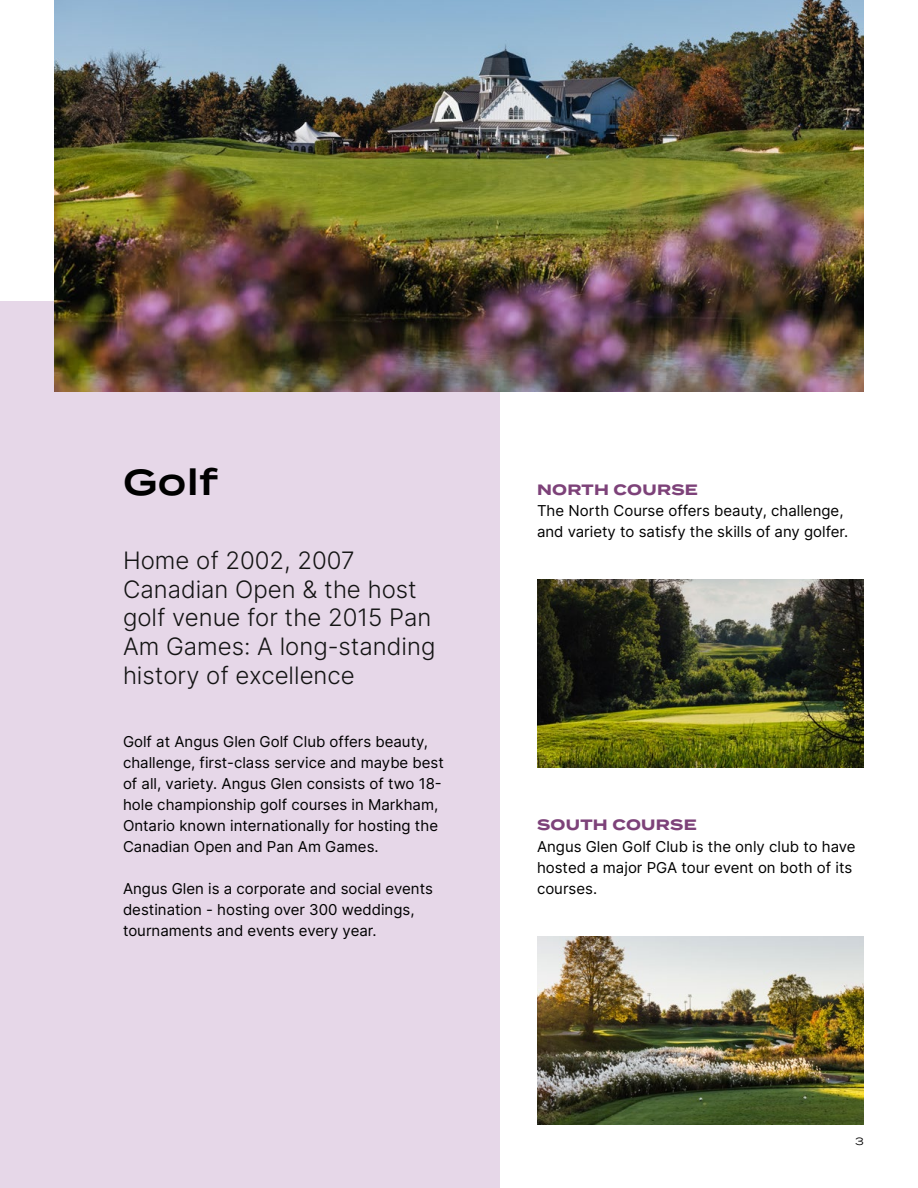
<style>
.page{position:relative;width:918px;height:1188px;background:#fff}
.page>*{position:absolute;margin:0;border:0;box-sizing:border-box;transform-origin:0 0}
.t1{font:600 36px "Termina";color:#000}
.t2{font:300 24px/28.8px "Inter";color:#141414}
.t3{font:15px/21px "Inter";color:#000}
.t4{font:700 15px "Termina";letter-spacing:.02em;color:#7d4279}
.t5{font:10.5px "Termina";color:#000}
</style>
<div class="page">
<div style="left:0;top:302px;width:500px;height:886px;background:#e6d7e8"></div>
<img style="left:54px;top:0;width:810px;height:392px">
<img style="left:537px;top:936px;width:327px;height:189px">
<img style="left:537px;top:579px;width:327px;height:189px">
<h1 class="t1" style="left:123px;top:456px;width:97px">Golf</h1>
<h2 class="t2" style="left:123px;top:545px;width:314px">Home of 2002, 2007<br>Canadian Open &amp; the host golf venue for the 2015 Pan<br>Am Games: A long-standing history of excellence</h2>
<p class="t3" style="left:123px;top:731px;width:322px">Golf at Angus Glen Golf Club offers beauty, challenge, first-class service and maybe best of all, variety. Angus Glen consists of two 18- hole championship golf courses in Markham, Ontario known internationally for hosting the Canadian Open and Pan Am Games.</p>
<p class="t3" style="left:123px;top:878px;width:311px">Angus Glen is a corporate and social events destination - hosting over 300 weddings, tournaments and events every year.</p>
<p class="t4" style="left:537px;top:479px;width:162px">NORTH COURSE</p>
<p class="t3" style="left:537px;top:500px;width:313px">The North Course offers beauty, challenge, and variety to satisfy the skills of any golfer.</p>
<p class="t4" style="left:537px;top:814px;width:161px">SOUTH COURSE</p>
<p class="t3" style="left:537px;top:836px;width:320px">Angus Glen Golf Club is the only club to have hosted a major PGA tour event on both of its courses.</p>
<p class="t5" style="left:855px;top:1134px;width:10px">3</p>
</div>
